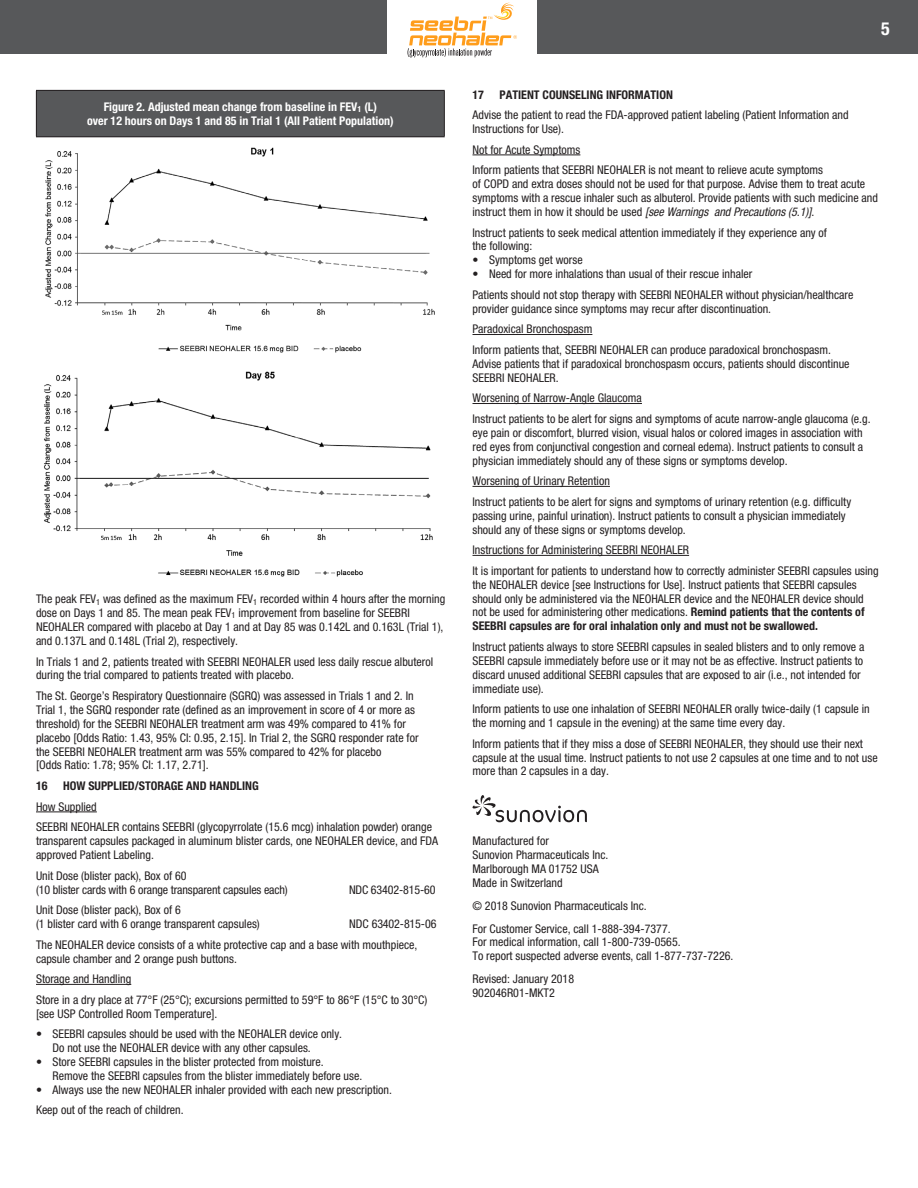
<style>
.page{position:relative;width:918px;height:1188px;background:#fff}
.page>*{position:absolute;margin:0;border:0;box-sizing:border-box;transform-origin:0 0}
.t1{font:700 condensed 18px "Helvetica Neue LT Std";color:#fff}
.bc{font:condensed 12px/13.8px "Helvetica Neue LT Std";color:#231f20}
.Body_Text{font:condensed 12px/13.8px "Helvetica Neue LT Std";color:#231f20}
.bc-2{font:700 condensed 12px/13.8px "Helvetica Neue LT Std";color:#fff;text-align:center}
.bc-3{font:700 condensed 12px "Helvetica Neue LT Std";color:#231f20}
.s1{font-style:italic}
.s2{font-weight:700}
</style>
<div class="page">
<div style="left:0;top:0;width:918px;height:54px;background:#57585a"></div>
<hr style="left:36px;top:812px;width:61px;height:1px;background:#231f20">
<hr style="left:36px;top:984px;width:95px;height:1px;background:#231f20">
<div style="left:36px;top:90px;width:408px;height:47px;background:#57585a"></div>
<hr style="left:36px;top:90px;width:409px;height:1px;background:#231f20">
<hr style="left:36px;top:91px;width:1px;height:45px;background:#231f20">
<hr style="left:444px;top:91px;width:1px;height:45px;background:#231f20">
<hr style="left:36px;top:136px;width:409px;height:1px;background:#231f20">
<img style="left:45px;top:147px;width:390px;height:206px">
<img style="left:44px;top:371px;width:389px;height:206px">
<hr style="left:472px;top:155px;width:108px;height:1px;background:#231f20">
<hr style="left:472px;top:334px;width:120px;height:1px;background:#231f20">
<hr style="left:472px;top:403px;width:170px;height:1px;background:#231f20">
<hr style="left:472px;top:486px;width:138px;height:1px;background:#231f20">
<hr style="left:472px;top:555px;width:217px;height:1px;background:#231f20">
<svg style="left:472px;top:795px;width:115px;height:27px"></svg>
<div style="left:387px;top:0;width:150px;height:54px;background:#fff"></div>
<svg style="left:407px;top:2px;width:110px;height:55px"></svg>
<p class="bc-2" style="left:87px;top:100px;width:308px">Figure 2. Adjusted mean change from baseline in FEV<sub>1</sub> (L)<br>over 12 hours on Days 1 and 85 in Trial 1 (All Patient Population)</p>
<p class="bc" style="left:36px;top:592px;width:411px">The peak FEV<sub>1</sub> was defined as the maximum FEV<sub>1</sub> recorded within 4 hours after the morning dose on Days 1 and 85. The mean peak FEV<sub>1</sub> improvement from baseline for SEEBRI NEOHALER compared with placebo at Day 1 and at Day 85 was 0.142L and 0.163L (Trial 1), and 0.137L and 0.148L (Trial 2), respectively.</p>
<p class="bc" style="left:36px;top:654px;width:399px">In Trials 1 and 2, patients treated with SEEBRI NEOHALER used less daily rescue albuterol during the trial compared to patients treated with placebo.</p>
<p class="bc" style="left:36px;top:689px;width:384px">The St. George’s Respiratory Questionnaire (SGRQ) was assessed in Trials 1 and 2. In Trial 1, the SGRQ responder rate (defined as an improvement in score of 4 or more as threshold) for the SEEBRI NEOHALER treatment arm was 49% compared to 41% for placebo [Odds Ratio: 1.43, 95% CI: 0.95, 2.15]. In Trial 2, the SGRQ responder rate for the SEEBRI NEOHALER treatment arm was 55% compared to 42% for placebo<br>[Odds Ratio: 1.78; 95% CI: 1.17, 2.71].</p>
<p class="bc-3" style="left:36px;top:779px;width:13px">16</p>
<p class="bc-3" style="left:63px;top:779px;width:197px">HOW SUPPLIED/STORAGE AND HANDLING</p>
<p class="bc" style="left:36px;top:799px;width:62px">How Supplied</p>
<p class="bc" style="left:36px;top:820px;width:404px">SEEBRI NEOHALER contains SEEBRI (glycopyrrolate (15.6 mcg) inhalation powder) orange transparent capsules packaged in aluminum blister cards, one NEOHALER device, and FDA approved Patient Labeling.</p>
<p class="bc" style="left:36px;top:868px;width:253px">Unit Dose (blister pack), Box of 60<br>(10 blister cards with 6 orange transparent capsules each)</p>
<p class="bc" style="left:349px;top:882px;width:88px">NDC 63402-815-60</p>
<p class="bc" style="left:36px;top:903px;width:225px">Unit Dose (blister pack), Box of 6<br>(1 blister card with 6 orange transparent capsules)</p>
<p class="bc" style="left:349px;top:917px;width:89px">NDC 63402-815-06</p>
<p class="bc" style="left:36px;top:937px;width:383px">The NEOHALER device consists of a white protective cap and a base with mouthpiece, capsule chamber and 2 orange push buttons.</p>
<p class="bc" style="left:36px;top:972px;width:97px">Storage and Handling</p>
<p class="bc" style="left:36px;top:993px;width:393px">Store in a dry place at 77°F (25°C); excursions permitted to 59°F to 86°F (15°C to 30°C) [see USP Controlled Room Temperature].</p>
<p class="bc" style="left:52px;top:1027px;width:291px;text-indent:-16px">• SEEBRI capsules should be used with the NEOHALER device only.<br>Do not use the NEOHALER device with any other capsules.</p>
<p class="bc" style="left:52px;top:1055px;width:311px;text-indent:-16px">• Store SEEBRI capsules in the blister protected from moisture.<br>Remove the SEEBRI capsules from the blister immediately before use.</p>
<p class="bc" style="left:36px;top:1083px;width:358px">• Always use the new NEOHALER inhaler provided with each new prescription.</p>
<p class="bc" style="left:36px;top:1103px;width:149px">Keep out of the reach of children.</p>
<p class="t1" style="left:881px;top:18px;width:10px">5</p>
<p class="bc-3" style="left:472px;top:87px;width:13px">17</p>
<p class="bc-3" style="left:500px;top:87px;width:175px">PATIENT COUNSELING INFORMATION</p>
<p class="bc" style="left:472px;top:108px;width:378px">Advise the patient to read the FDA-approved patient labeling (Patient Information and<br>Instructions for Use).</p>
<p class="bc" style="left:472px;top:142px;width:109px">Not for Acute Symptoms</p>
<p class="bc" style="left:472px;top:163px;width:407px">Inform patients that SEEBRI NEOHALER is not meant to relieve acute symptoms<br>of COPD and extra doses should not be used for that purpose. Advise them to treat acute symptoms with a rescue inhaler such as albuterol. Provide patients with such medicine and instruct them in how it should be used <span class="s1">[see Warnings and Precautions (5.1)]</span>.</p>
<p class="bc" style="left:472px;top:225px;width:356px">Instruct patients to seek medical attention immediately if they experience any of the following:</p>
<p class="bc" style="left:472px;top:253px;width:112px">• Symptoms get worse</p>
<p class="bc" style="left:472px;top:267px;width:281px">• Need for more inhalations than usual of their rescue inhaler</p>
<p class="bc" style="left:472px;top:288px;width:382px">Patients should not stop therapy with SEEBRI NEOHALER without physician/healthcare provider guidance since symptoms may recur after discontinuation.</p>
<p class="bc" style="left:472px;top:322px;width:121px">Paradoxical Bronchospasm</p>
<p class="bc" style="left:472px;top:343px;width:379px">Inform patients that, SEEBRI NEOHALER can produce paradoxical bronchospasm.<br>Advise patients that if paradoxical bronchospasm occurs, patients should discontinue<br>SEEBRI NEOHALER.</p>
<p class="bc" style="left:472px;top:391px;width:171px">Worsening of Narrow-Angle Glaucoma</p>
<p class="bc" style="left:472px;top:412px;width:400px">Instruct patients to be alert for signs and symptoms of acute narrow-angle glaucoma (e.g. eye pain or discomfort, blurred vision, visual halos or colored images in association with red eyes from conjunctival congestion and corneal edema). Instruct patients to consult a physician immediately should any of these signs or symptoms develop.</p>
<p class="bc" style="left:472px;top:474px;width:139px">Worsening of Urinary Retention</p>
<p class="bc" style="left:472px;top:495px;width:380px">Instruct patients to be alert for signs and symptoms of urinary retention (e.g. difficulty passing urine, painful urination). Instruct patients to consult a physician immediately should any of these signs or symptoms develop.</p>
<p class="bc" style="left:472px;top:543px;width:218px">Instructions for Administering SEEBRI NEOHALER</p>
<p class="bc" style="left:472px;top:564px;width:408px">It is important for patients to understand how to correctly administer SEEBRI capsules using the NEOHALER device [see Instructions for Use]. Instruct patients that SEEBRI capsules should only be administered via the NEOHALER device and the NEOHALER device should not be used for administering other medications. <span class="s2">Remind patients that the contents of SEEBRI capsules are for oral inhalation only and must not be swallowed.</span></p>
<p class="bc" style="left:472px;top:640px;width:393px">Instruct patients always to store SEEBRI capsules in sealed blisters and to only remove a SEEBRI capsule immediately before use or it may not be as effective. Instruct patients to discard unused additional SEEBRI capsules that are exposed to air (i.e., not intended for immediate use).</p>
<p class="bc" style="left:472px;top:702px;width:399px">Inform patients to use one inhalation of SEEBRI NEOHALER orally twice-daily (1 capsule in the morning and 1 capsule in the evening) at the same time every day.</p>
<p class="bc" style="left:472px;top:736px;width:407px">Inform patients that if they miss a dose of SEEBRI NEOHALER, they should use their next capsule at the usual time. Instruct patients to not use 2 capsules at one time and to not use more than 2 capsules in a day.</p>
<p class="Body_Text" style="left:472px;top:834px;width:137px">Manufactured for<br>Sunovion Pharmaceuticals Inc.<br>Marlborough MA 01752 USA<br>Made in Switzerland</p>
<p class="Body_Text" style="left:472px;top:898px;width:176px">© 2018 Sunovion Pharmaceuticals Inc.</p>
<p class="Body_Text" style="left:472px;top:921px;width:262px">For Customer Service, call 1-888-394-7377.<br>For medical information, call 1-800-739-0565.<br>To report suspected adverse events, call 1-877-737-7226.</p>
<p class="bc" style="left:472px;top:972px;width:103px">Revised: January 2018<br>902046R01-MKT2</p>
</div>
